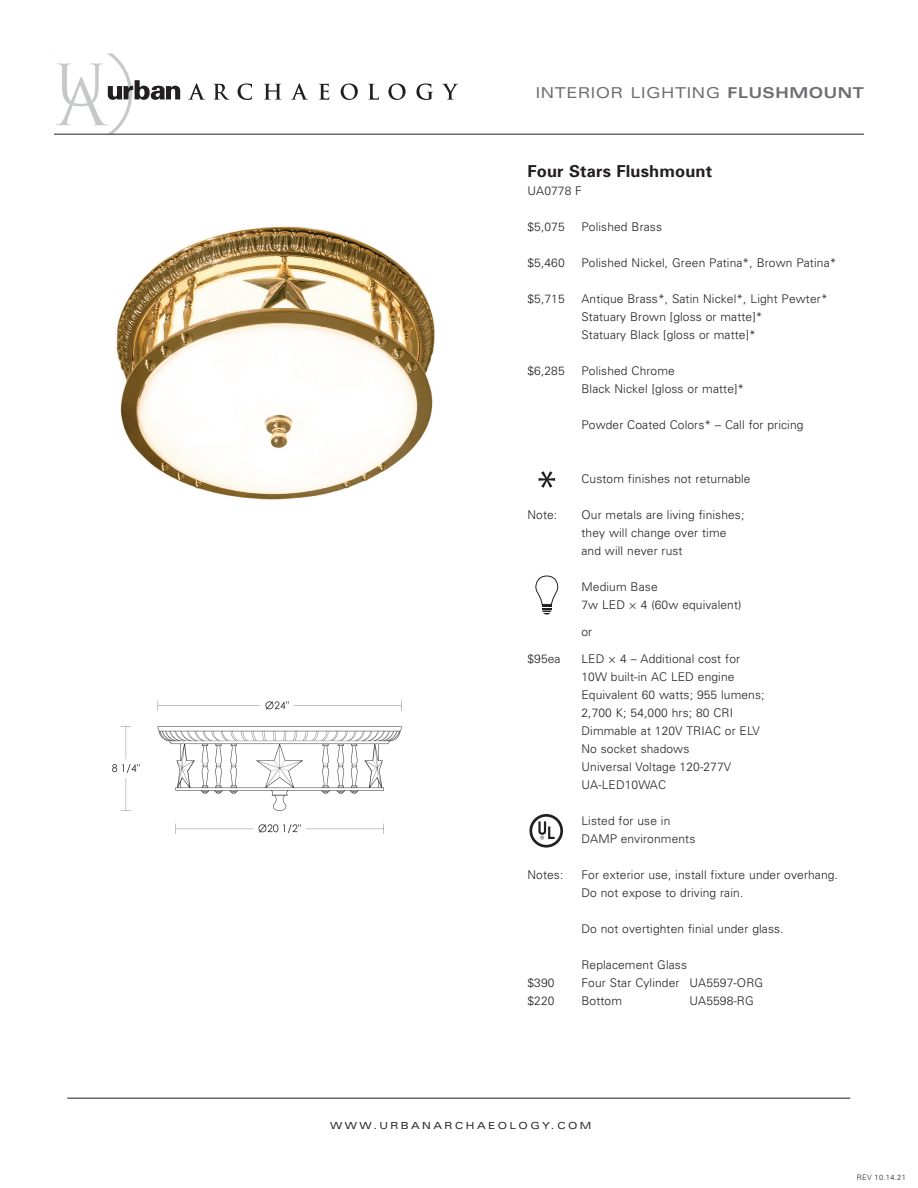
<style>
.page{position:relative;width:918px;height:1188px;background:#fff}
.page>*{position:absolute;margin:0;border:0;box-sizing:border-box;transform-origin:0 0}
.t1{font:700 16.5px "Univers";letter-spacing:.01em;color:#231f20}
.t2{font:expanded 15px "Univers";letter-spacing:.04em;color:#6c6d70}
.t3{font:300 12px/18px "Univers";letter-spacing:.01em;color:#231f20}
.t4{font:expanded 9.75px "Univers";letter-spacing:.25em;color:#231f20}
.t5{font:300 7.5px "Univers";letter-spacing:.04em;color:#231f20}
.s1{font-weight:700}
</style>
<div class="page">
<svg style="left:188px;top:83px;width:17px;height:17px"></svg>
<svg style="left:213px;top:84px;width:17px;height:16px"></svg>
<svg style="left:238px;top:83px;width:14px;height:17px"></svg>
<svg style="left:264px;top:84px;width:18px;height:16px"></svg>
<svg style="left:291px;top:83px;width:17px;height:17px"></svg>
<svg style="left:319px;top:84px;width:10px;height:16px"></svg>
<svg style="left:341px;top:83px;width:17px;height:17px"></svg>
<svg style="left:368px;top:84px;width:11px;height:16px"></svg>
<svg style="left:388px;top:83px;width:18px;height:17px"></svg>
<svg style="left:416px;top:83px;width:17px;height:17px"></svg>
<svg style="left:442px;top:84px;width:16px;height:16px"></svg>
<svg style="left:54px;top:53px;width:126px;height:81px"></svg>
<hr style="left:54px;top:134px;width:810px;height:1px;background:#231f20">
<hr style="left:67px;top:1098px;width:783px;height:1px;background:#231f20">
<img style="left:112px;top:700px;width:290px;height:134px">
<img style="left:116px;top:226px;width:319px;height:274px">
<svg style="left:536px;top:576px;width:22px;height:38px"></svg>
<svg style="left:529px;top:814px;width:34px;height:34px"></svg>
<svg style="left:539px;top:471px;width:16px;height:17px"></svg>
<p class="t2" style="left:536px;top:83px;width:330px">INTERIOR LIGHTING <span class="s1">FLUSHMOUNT</span></p>
<h1 class="t1" style="left:527px;top:161px;width:186px">Four Stars Flushmount</h1>
<p class="t3" style="left:527px;top:181px;width:56px">UA0778 F</p>
<p class="t3" style="left:527px;top:217px;width:39px">$5,075</p>
<p class="t3" style="left:581px;top:217px;width:82px">Polished Brass</p>
<p class="t3" style="left:527px;top:253px;width:39px">$5,460</p>
<p class="t3" style="left:581px;top:253px;width:257px">Polished Nickel, Green Patina*, Brown Patina*</p>
<p class="t3" style="left:527px;top:289px;width:39px">$5,715</p>
<p class="t3" style="left:581px;top:289px;width:248px">Antique Brass*, Satin Nickel*, Light Pewter*<br>Statuary Brown [gloss or matte]*<br>Statuary Black [gloss or matte]*</p>
<p class="t3" style="left:527px;top:361px;width:39px">$6,285</p>
<p class="t3" style="left:581px;top:361px;width:164px">Polished Chrome<br>Black Nickel [gloss or matte]*</p>
<p class="t3" style="left:581px;top:415px;width:224px">Powder Coated Colors* – Call for pricing</p>
<p class="t3" style="left:581px;top:469px;width:171px">Custom finishes not returnable</p>
<p class="t3" style="left:527px;top:505px;width:31px">Note:</p>
<p class="t3" style="left:581px;top:505px;width:164px">Our metals are living finishes; they will change over time and will never rust</p>
<p class="t3" style="left:581px;top:577px;width:162px">Medium Base<br>7w LED × 4 (60w equivalent)</p>
<p class="t3" style="left:581px;top:622px;width:12px">or</p>
<p class="t3" style="left:527px;top:649px;width:35px">$95ea</p>
<p class="t3" style="left:581px;top:649px;width:185px">LED × 4 – Additional cost for<br>10W built-in AC LED engine<br>Equivalent 60 watts; 955 lumens;<br>2,700 K; 54,000 hrs; 80 CRI<br>Dimmable at 120V TRIAC or ELV<br>No socket shadows<br>Universal Voltage 120-277V<br>UA-LED10WAC</p>
<p class="t3" style="left:581px;top:811px;width:115px">Listed for use in<br>DAMP environments</p>
<p class="t3" style="left:527px;top:865px;width:37px">Notes:</p>
<p class="t3" style="left:581px;top:865px;width:258px">For exterior use, install fixture under overhang.<br>Do not expose to driving rain.</p>
<p class="t3" style="left:581px;top:919px;width:204px">Do not overtighten finial under glass.</p>
<p class="t3" style="left:581px;top:955px;width:107px">Replacement Glass</p>
<p class="t3" style="left:527px;top:973px;width:29px">$390</p>
<p class="t3" style="left:581px;top:973px;width:183px">Four Star Cylinder UA5597-ORG</p>
<p class="t3" style="left:527px;top:991px;width:29px">$220</p>
<p class="t3" style="left:581px;top:991px;width:42px">Bottom</p>
<p class="t3" style="left:689px;top:991px;width:66px">UA5598-RG</p>
<p class="t4" style="left:330px;top:1120px;width:263px">WWW.URBANARCHAEOLOGY.COM</p>
<p class="t5" style="left:857px;top:1172px;width:50px">REV 10.14.21</p>
</div>
